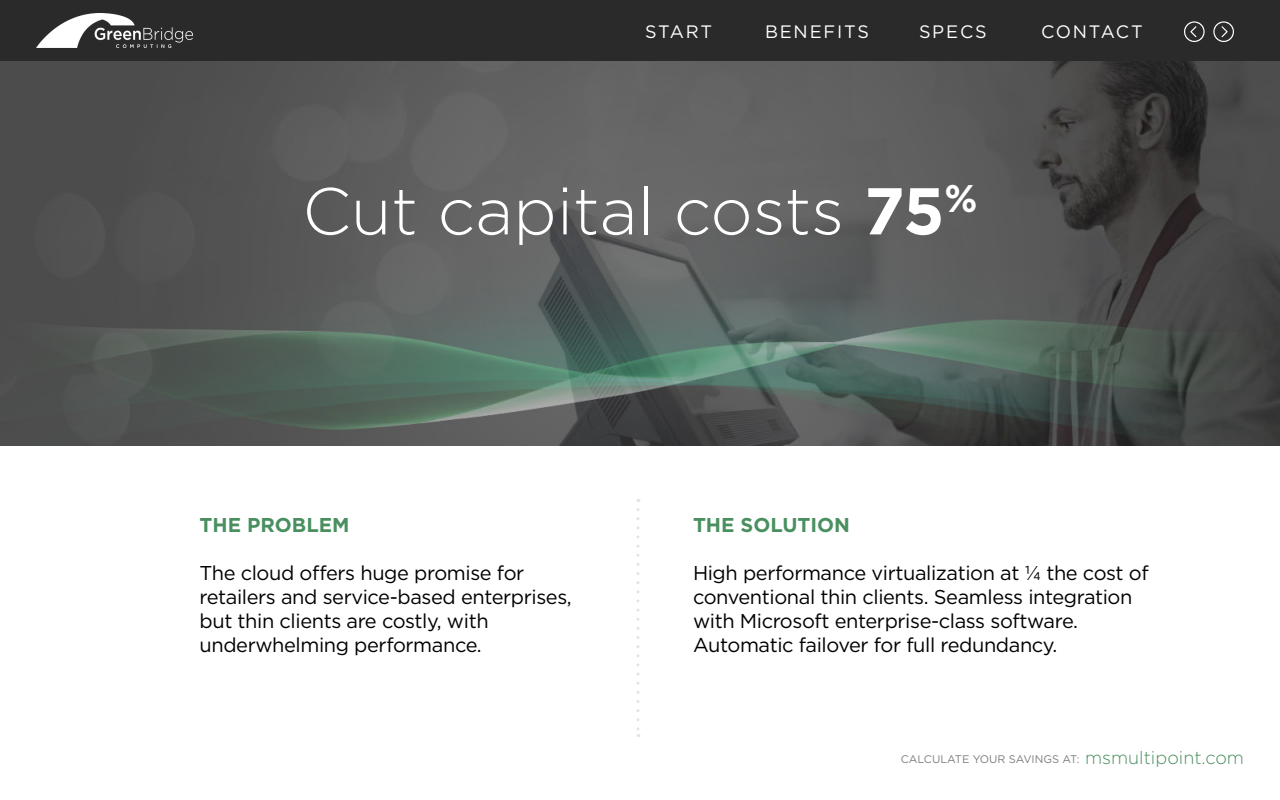
<style>
.page{position:relative;width:1280px;height:800px;background:#fff}
.page>*{position:absolute;margin:0;border:0;box-sizing:border-box;transform-origin:0 0}
.t1{font:300 66px "Gotham";color:#fff}
.t2{font:20px/24px "Gotham";letter-spacing:-.02em;color:#000}
.t3{font:700 20px "Gotham";color:#4a8f5f}
.t4{font:18px "Gotham";letter-spacing:.1em;color:#fff}
.t5{font:11px "Gotham";color:#7d7e7c}
.s1{font-weight:700}
.s2{font-weight:300;font-size:18px;color:#4a8f5f}
</style>
<div class="page">
<div style="left:0;top:0;width:1280px;height:61px;background:#2a2a2a"></div>
<img style="left:36px;top:14px;width:157px;height:33px">
<svg style="left:1213px;top:21px;width:21px;height:21px"></svg>
<svg style="left:1184px;top:21px;width:21px;height:21px"></svg>
<img style="left:0;top:61px;width:1280px;height:385px">
<svg style="left:637px;top:510px;width:2px;height:227px"></svg>
<p class="t4" style="left:645px;top:20px;width:69px">START</p>
<p class="t4" style="left:765px;top:20px;width:105px">BENEFITS</p>
<p class="t4" style="left:919px;top:20px;width:69px">SPECS</p>
<p class="t4" style="left:1041px;top:20px;width:103px">CONTACT</p>
<p class="t1" style="left:302px;top:169px;width:677px">Cut capital costs <span class="s1">75</span><sup>%</sup></p>
<p class="t3" style="left:200px;top:512px;width:151px">THE PROBLEM</p>
<p class="t2" style="left:200px;top:561px;width:374px">The cloud offers huge promise for retailers and service-based enterprises, but thin clients are costly, with underwhelming performance.</p>
<p class="t3" style="left:693px;top:512px;width:158px">THE SOLUTION</p>
<p class="t2" style="left:693px;top:561px;width:457px">High performance virtualization at ¼ the cost of conventional thin clients. Seamless integration with Microsoft enterprise-class software.<br>Automatic failover for full redundancy.</p>
<p class="t5" style="left:901px;top:752px;width:345px">CALCULATE YOUR SAVINGS AT: <span class="s2">msmultipoint.com</span></p>
</div>
